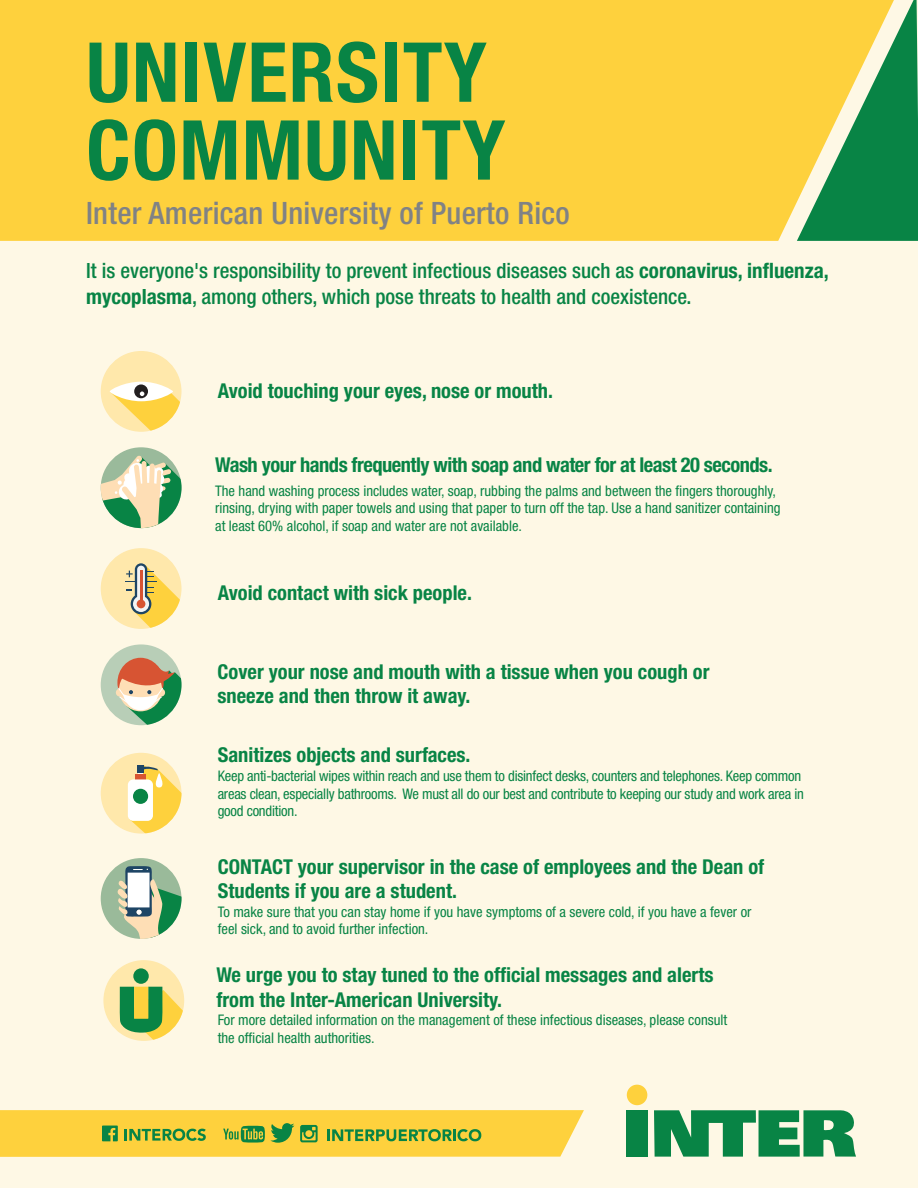
<style>
.page{position:relative;width:918px;height:1188px;background:#fff}
.page>*{position:absolute;margin:0;border:0;box-sizing:border-box;transform-origin:0 0}
.t1{font:700 condensed 82.8px/77.8px "Helvetica Neue LT Std";letter-spacing:.015em;color:#088445}
.t2{font:500 condensed 30.9px "Helvetica Neue LT Std";letter-spacing:.01em;color:#808285}
.t3{font:500 condensed 21px/25.2px "Helvetica Neue LT Std";color:#088445}
.t4{font:700 condensed 20.55px/24.6px "Helvetica Neue LT Std";color:#088445}
.t5{font:700 condensed 20.55px "Helvetica Neue LT Std";letter-spacing:-.025em;color:#088445}
.t6{font:condensed 14.7px/17.5px "Helvetica Neue LT Std";color:#088445}
.s1{font-weight:700}
</style>
<div class="page">
<div style="left:0;top:0;width:917px;height:1188px;background:#fef8e5"></div>
<div style="left:627px;top:1085px;width:20px;height:20px;background:#fed13d;border-radius:50%"></div>
<div style="left:627px;top:1110px;width:21px;height:47px;background:#088445"></div>
<svg style="left:654px;top:1110px;width:202px;height:47px"></svg>
<svg style="left:0;top:1110px;width:584px;height:47px"></svg>
<div style="left:101px;top:644px;width:81px;height:81px;background:#b8ceb7;border-radius:50%"></div>
<svg style="left:118px;top:655px;width:64px;height:70px"></svg>
<div style="left:101px;top:548px;width:81px;height:81px;background:#ffe8ab;border-radius:50%"></div>
<svg style="left:125px;top:563px;width:57px;height:66px"></svg>
<div style="left:137px;top:600px;width:8px;height:8px;background:#d75433;border-radius:50%"></div>
<hr style="left:140px;top:571px;width:2px;height:31px;background:#d75433">
<div style="left:101px;top:753px;width:81px;height:81px;background:#ffe8ab;border-radius:50%"></div>
<div style="left:128px;top:779px;width:25px;height:42px;background:#fff;border-radius:5px"></div>
<svg style="left:130px;top:765px;width:52px;height:69px"></svg>
<div style="left:133px;top:789px;width:15px;height:15px;background:#088445;border-radius:50%"></div>
<div style="left:101px;top:447px;width:81px;height:81px;background:#9aba9b;border-radius:50%"></div>
<svg style="left:101px;top:455px;width:81px;height:73px"></svg>
<div style="left:101px;top:351px;width:81px;height:81px;background:#ffe8ab;border-radius:50%"></div>
<svg style="left:110px;top:382px;width:63px;height:19px"></svg>
<svg style="left:134px;top:384px;width:14px;height:14px"></svg>
<svg style="left:110px;top:387px;width:72px;height:45px"></svg>
<div style="left:0;top:0;width:797px;height:241px;background:#fed13d"></div>
<svg style="left:797px;top:0;width:121px;height:241px"></svg>
<div style="left:101px;top:858px;width:81px;height:81px;background:#9aba9a;border-radius:50%"></div>
<svg style="left:117px;top:866px;width:65px;height:73px"></svg>
<div style="left:103px;top:960px;width:81px;height:81px;background:#ffe8ab;border-radius:50%"></div>
<div style="left:133px;top:968px;width:16px;height:16px;background:#088445;border-radius:50%"></div>
<svg style="left:120px;top:987px;width:64px;height:54px"></svg>
<h1 class="t1" style="left:86px;top:32px;width:421px">UNIVERSITY<br>COMMUNITY</h1>
<h2 class="t2" style="left:86px;top:194px;width:485px">Inter American University of Puerto Rico</h2>
<h3 class="t3" style="left:86px;top:258px;width:744px">It is everyone's responsibility to prevent infectious diseases such as <span class="s1">coronavirus, influenza, mycoplasma</span>, among others, which pose threats to health and coexistence.</h3>
<h3 class="t4" style="left:218px;top:378px;width:337px">Avoid touching your eyes, nose or mouth.</h3>
<h3 class="t5" style="left:215px;top:452px;width:559px">Wash your hands frequently with soap and water for at least 20 seconds.</h3>
<p class="t6" style="left:215px;top:481px;width:567px">The hand washing process includes water, soap, rubbing the palms and between the fingers thoroughly, rinsing, drying with paper towels and using that paper to turn off the tap. Use a hand sanitizer containing at least 60% alcohol, if soap and water are not available.</p>
<h3 class="t4" style="left:218px;top:580px;width:256px">Avoid contact with sick people.</h3>
<h3 class="t4" style="left:217px;top:659px;width:494px">Cover your nose and mouth with a tissue when you cough or sneeze and then throw it away.</h3>
<h3 class="t4" style="left:218px;top:743px;width:254px">Sanitizes objects and surfaces.</h3>
<p class="t6" style="left:218px;top:767px;width:588px">Keep anti-bacterial wipes within reach and use them to disinfect desks, counters and telephones. Keep common areas clean, especially bathrooms. We must all do our best and contribute to keeping our study and work area in good condition.</p>
<h3 class="t4" style="left:218px;top:854px;width:548px">CONTACT your supervisor in the case of employees and the Dean of<br>Students if you are a student.</h3>
<p class="t6" style="left:218px;top:903px;width:535px">To make sure that you can stay home if you have symptoms of a severe cold, if you have a fever or feel sick, and to avoid further infection.</p>
<h3 class="t4" style="left:216px;top:962px;width:499px">We urge you to stay tuned to the official messages and alerts from the Inter-American University.</h3>
<p class="t6" style="left:218px;top:1011px;width:511px">For more detailed information on the management of these infectious diseases, please consult the official health authorities.</p>
</div>
